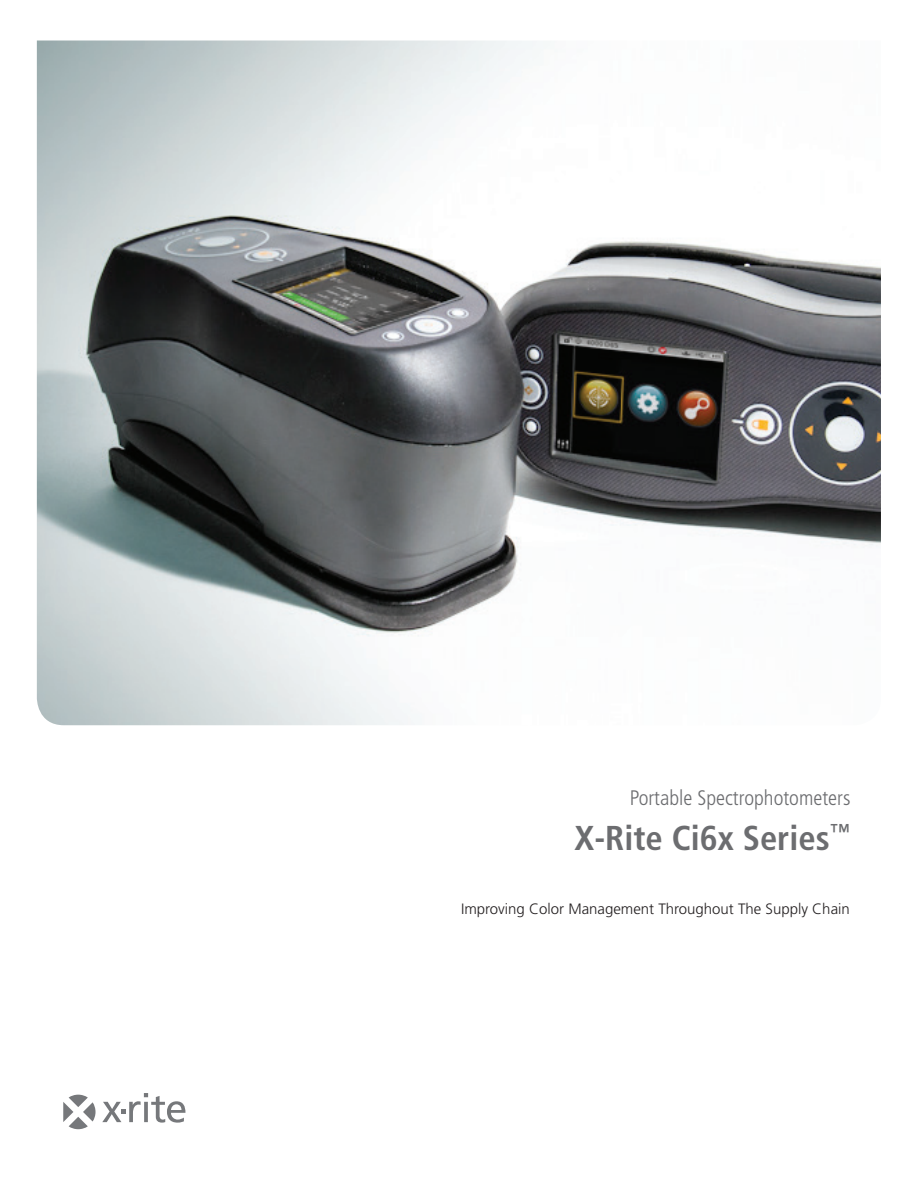
<style>
.page{position:relative;width:918px;height:1188px;background:#fff}
.page>*{position:absolute;margin:0;border:0;box-sizing:border-box;transform-origin:0 0}
.t1{font:700 condensed 34.5px "Frutiger";color:#6c6d70}
.t2{font:300 condensed 21px "Frutiger";color:#6c6d70}
.t3{font:300 15px "Frutiger";color:#231f20}
</style>
<div class="page">
<img style="left:37px;top:40px;width:844px;height:685px">
<svg style="left:102px;top:1093px;width:83px;height:30px"></svg>
<svg style="left:63px;top:1095px;width:33px;height:34px"></svg>
<h2 class="t2" style="left:630px;top:786px;width:222px">Portable Spectrophotometers</h2>
<h1 class="t1" style="left:575px;top:817px;width:277px">X-Rite Ci6x Series<sup>™</sup></h1>
<p class="t3" style="left:461px;top:900px;width:390px">Improving Color Management Throughout The Supply Chain</p>
</div>
